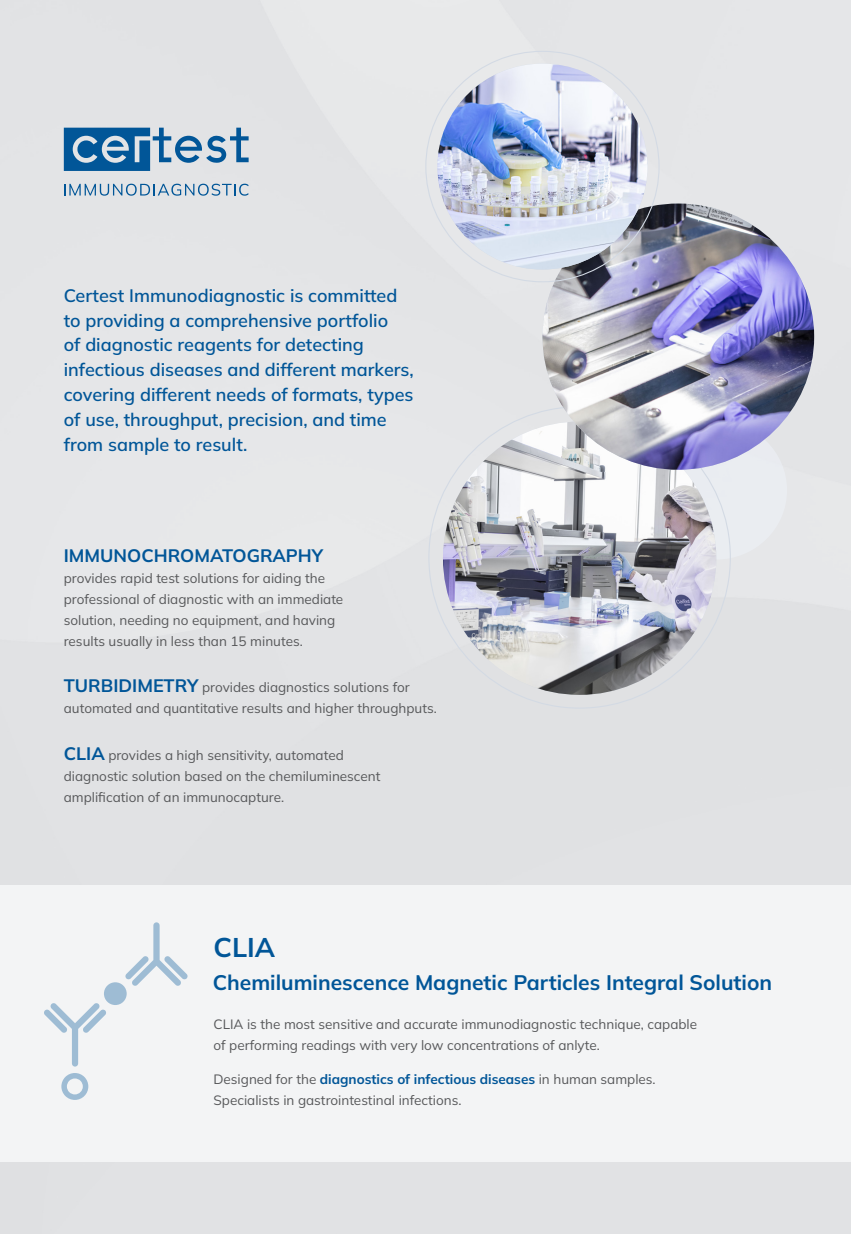
<style>
.page{position:relative;width:851px;height:1234px;background:#fff}
.page>*{position:absolute;margin:0;border:0;box-sizing:border-box;transform-origin:0 0}
.t1{font:700 27px "Mulish";color:#015698}
.t2{font:700 21px "Mulish";color:#015698}
.t3{font:600 18px/24.8px "Mulish";color:#015698}
.Texto{font:700 18px "Mulish";color:#015698}
.Texto-2{font:13.5px/21px "Mulish";color:#57585a}
.Encabezado{font:13.5px/21px "Mulish";color:#57585a}
.s1{font-weight:700;font-size:18px;color:#015698}
.s2{font-weight:700;color:#015698}
</style>
<div class="page">
<div style="left:0;top:0;width:850px;height:1233px;background:#e2e3e5"></div>
<div style="left:0;top:885px;width:850px;height:276px;background:#f3f4f5"></div>
<div style="left:645px;top:420px;width:141px;height:139px;background:#edf1f7;border-radius:50%"></div>
<img style="left:443px;top:421px;width:273px;height:273px;border-radius:137px">
<img style="left:542px;top:203px;width:272px;height:266px">
<img style="left:437px;top:64px;width:210px;height:205px">
<svg style="left:64px;top:128px;width:184px;height:43px;background:#6f9bbd"></svg>
<svg style="left:64px;top:184px;width:184px;height:12px;background:#a5bdd0"></svg>
<svg style="left:61px;top:1073px;width:27px;height:26px"></svg>
<svg style="left:44px;top:1003px;width:62px;height:63px"></svg>
<div style="left:104px;top:982px;width:23px;height:22px;background:#9ebcd4;border-radius:50%"></div>
<svg style="left:125px;top:922px;width:63px;height:63px"></svg>
<p class="t3" style="left:64px;top:282px;width:351px">Certest Immunodiagnostic is committed to providing a comprehensive portfolio<br>of diagnostic reagents for detecting infectious diseases and different markers, covering different needs of formats, types of use, throughput, precision, and time from sample to result.</p>
<p class="Texto" style="left:64px;top:543px;width:261px">IMMUNOCHROMATOGRAPHY</p>
<p class="Texto-2" style="left:64px;top:567px;width:281px">provides rapid test solutions for aiding the professional of diagnostic with an immediate solution, needing no equipment, and having results usually in less than 15 minutes.</p>
<p class="Texto-2" style="left:64px;top:676px;width:374px"><span class="s1">TURBIDIMETRY</span> provides diagnostics solutions for automated and quantitative results and higher throughputs.</p>
<p class="Texto-2" style="left:64px;top:744px;width:318px"><span class="s1">CLIA</span> provides a high sensitivity, automated diagnostic solution based on the chemiluminescent amplification of an immunocapture.</p>
<p class="t1" style="left:213px;top:928px;width:63px">CLIA</p>
<p class="t2" style="left:213px;top:967px;width:561px">Chemiluminescence Magnetic Particles Integral Solution</p>
<p class="Texto-2" style="left:213px;top:1013px;width:485px">CLIA is the most sensitive and accurate immunodiagnostic technique, capable of performing readings with very low concentrations of anlyte.</p>
<p class="Encabezado" style="left:213px;top:1068px;width:443px">Designed for the <span class="s2">diagnostics of infectious diseases</span> in human samples.<br>Specialists in gastrointestinal infections.</p>
</div>
